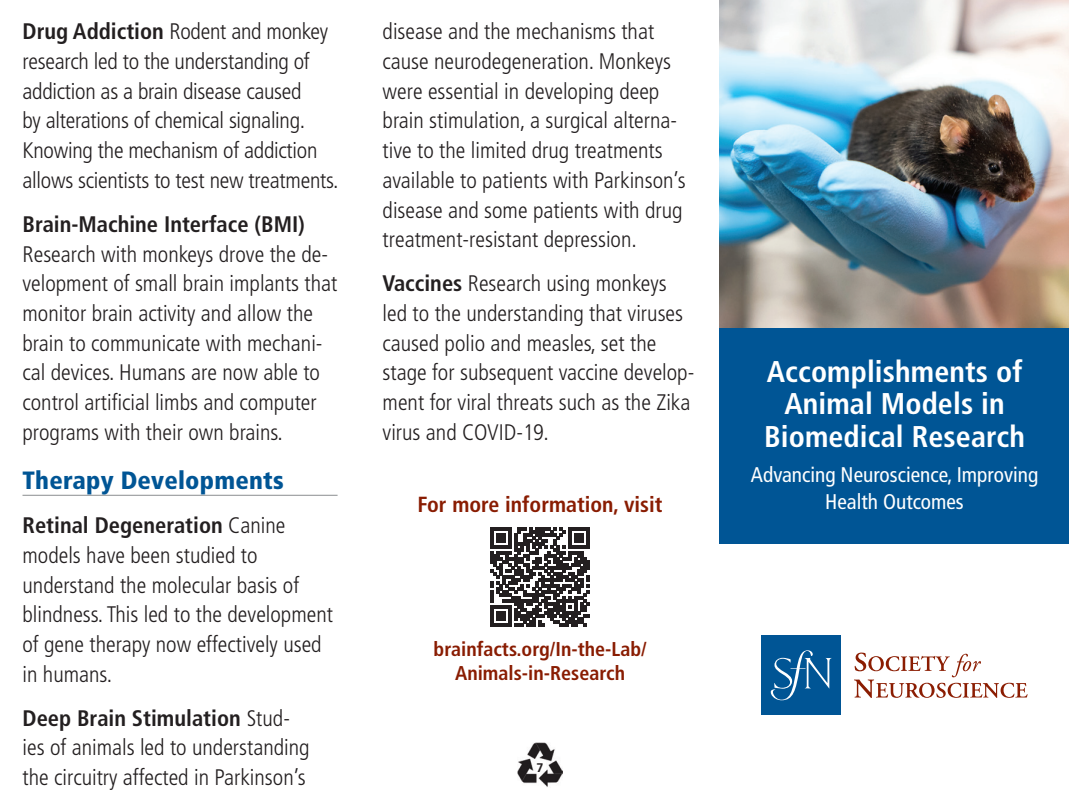
<style>
.page{position:relative;width:1069px;height:810px;background:#fff}
.page>*{position:absolute;margin:0;border:0;box-sizing:border-box;transform-origin:0 0}
.t1{font:700 condensed 30px "Frutiger LT Std";letter-spacing:.005em;color:#fff}
.Headers{font:900 condensed 25px "Frutiger LT Std";letter-spacing:.01em;color:#005595}
.AIR_BC{font:300 condensed 22.5px/29.8px "Frutiger LT Std";color:#231f20}
.AIR_BC-2{font:700 condensed 22px "Frutiger LT Std";color:#891c02}
.t2{font:condensed 21.25px/27.5px "Frutiger LT Std";color:#fff;text-align:center}
.AIR_BC-3{font:700 condensed 20px "Frutiger LT Std";color:#891c02}
.t3{font:700 12.5px "Frutiger LT Std";color:#231f20}
.s1{font-weight:700}
</style>
<div class="page">
<svg style="left:854px;top:653px;width:173px;height:45px"></svg>
<div style="left:761px;top:636px;width:80px;height:79px;background:#005595"></div>
<svg style="left:770px;top:650px;width:61px;height:50px"></svg>
<img style="left:720px;top:0;width:349px;height:328px">
<img style="left:517px;top:742px;width:46px;height:45px">
<div style="left:720px;top:328px;width:349px;height:215px;background:#005595"></div>
<svg style="left:490px;top:527px;width:100px;height:100px"></svg>
<hr style="left:22px;top:495px;width:316px;height:1px;background:#8a8d8f">
<p class="AIR_BC" style="left:22px;top:17px;width:317px"><span class="s1">Drug Addiction</span> Rodent and monkey research led to the understanding of addiction as a brain disease caused<br>by alterations of chemical signaling.<br>Knowing the mechanism of addiction allows scientists to test new treatments.</p>
<p class="AIR_BC" style="left:22px;top:210px;width:316px"><span class="s1">Brain-Machine Interface (BMI)<br></span>Research with monkeys drove the de&shy;velopment of small brain implants that monitor brain activity and allow the brain to communicate with mechani&shy;cal devices. Humans are now able to control artificial limbs and computer programs with their own brains.</p>
<p class="Headers" style="left:22px;top:465px;width:263px">Therapy Developments</p>
<p class="AIR_BC" style="left:22px;top:511px;width:312px"><span class="s1">Retinal Degeneration</span> Canine models have been studied to understand the molecular basis of blindness. This led to the development of gene therapy now effectively used in humans.</p>
<p class="AIR_BC" style="left:22px;top:703px;width:289px"><span class="s1">Deep Brain Stimulation</span> Stud&shy;ies of animals led to understanding the circuitry affected in Parkinson’s</p>
<p class="AIR_BC" style="left:382px;top:17px;width:304px">disease and the mechanisms that cause neurodegeneration. Monkeys were essential in developing deep brain stimulation, a surgical alterna&shy;tive to the limited drug treatments available to patients with Parkinson’s disease and some patients with drug treatment-resistant depression.</p>
<p class="AIR_BC" style="left:382px;top:269px;width:313px"><span class="s1">Vaccines</span> Research using monkeys led to the understanding that viruses caused polio and measles, set the stage for subsequent vaccine develop&shy;ment for viral threats such as the Zika virus and COVID-19.</p>
<p class="AIR_BC-2" style="left:418px;top:491px;width:246px">For more information, visit</p>
<p class="AIR_BC-3" style="left:434px;top:637px;width:214px">brainfacts.org/In-the-Lab/</p>
<p class="AIR_BC-3" style="left:455px;top:661px;width:171px">Animals-in-Research</p>
<p class="t3" style="left:537px;top:760px;width:8px">7</p>
<p class="t1" style="left:767px;top:353px;width:257px">Accomplishments of</p>
<p class="t1" style="left:784px;top:386px;width:222px">Animal Models in</p>
<p class="t1" style="left:764px;top:418px;width:262px">Biomedical Research</p>
<p class="t2" style="left:751px;top:461px;width:289px">Advancing Neuroscience, Improving<br>Health Outcomes</p>
</div>
